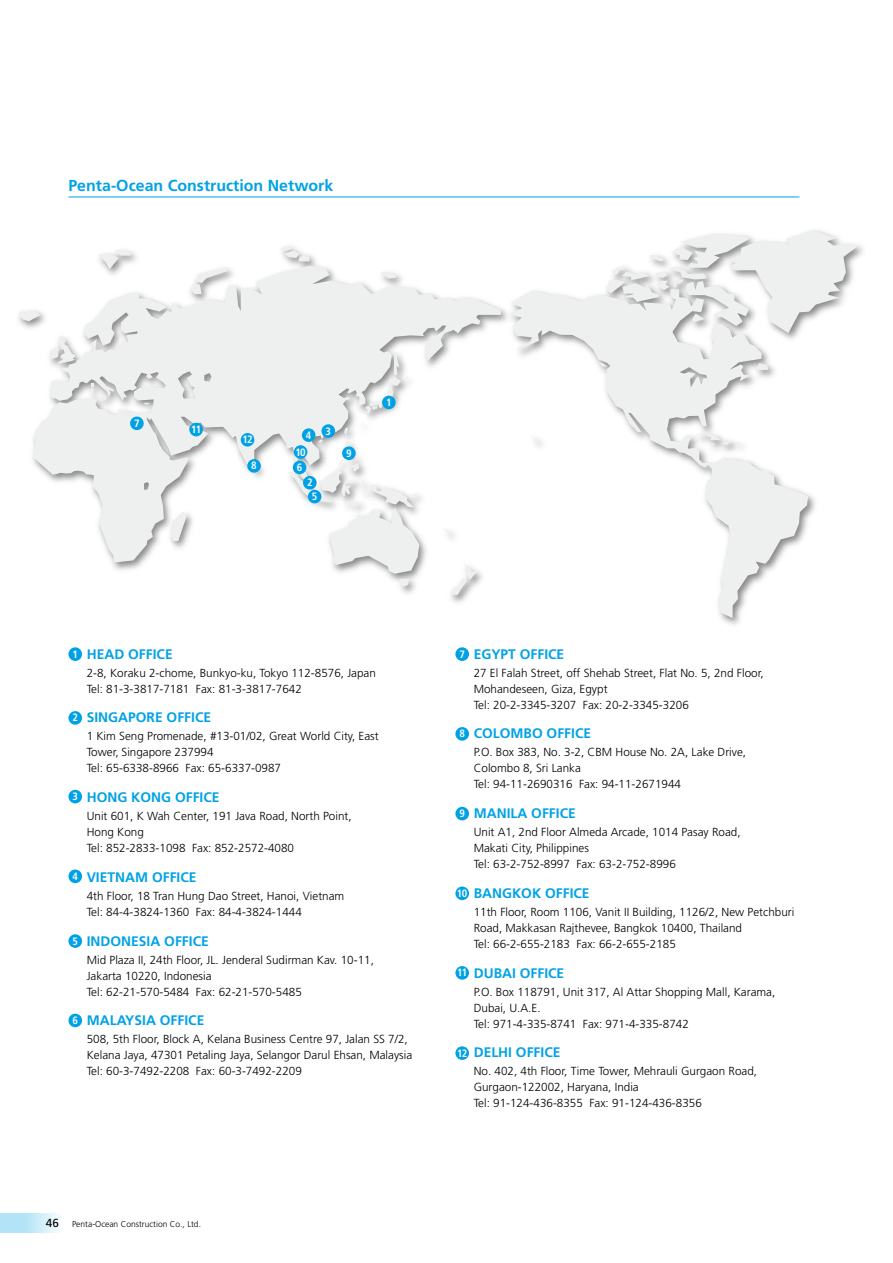
<style>
.page{position:relative;width:893px;height:1263px;background:#fff}
.page>*{position:absolute;margin:0;border:0;box-sizing:border-box;transform-origin:0 0}
.t1{font:700 15.9px "Frutiger";color:#00a2e5}
.t2{font:700 13.8px "Frutiger";color:#00a2e5}
.t3{font:300 11.7px/15.9px "Frutiger";color:#000}
.t4{font:700 condensed 10.65px/13.8px "Frutiger";letter-spacing:-.065em;color:#fff;text-align:center}
.t5{font:300 8.55px "Frutiger";color:#000}
.s1{font-weight:400;font-size:11.7px}
</style>
<div class="page">
<img style="left:19px;top:196px;width:844px;height:465px">
<svg style="left:18px;top:310px;width:16px;height:11px"></svg>
<svg style="left:280px;top:246px;width:29px;height:15px"></svg>
<svg style="left:98px;top:249px;width:33px;height:17px"></svg>
<svg style="left:289px;top:562px;width:130px;height:25px"></svg>
<svg style="left:450px;top:564px;width:27px;height:31px"></svg>
<svg style="left:508px;top:289px;width:300px;height:329px"></svg>
<svg style="left:605px;top:230px;width:253px;height:103px"></svg>
<svg style="left:34px;top:266px;width:467px;height:296px;fill:#eeefef"></svg>
<svg style="left:0;top:1214px;width:59px;height:19px"></svg>
<hr style="left:68px;top:197px;width:731px;height:1px;background:#00a2e5">
<div style="left:68px;top:647px;width:14px;height:14px;background:#00a2e5;border-radius:50%"></div>
<div style="left:68px;top:711px;width:14px;height:14px;background:#00a2e5;border-radius:50%"></div>
<div style="left:68px;top:790px;width:14px;height:13px;background:#00a2e5;border-radius:50%"></div>
<div style="left:68px;top:869px;width:14px;height:14px;background:#00a2e5;border-radius:50%"></div>
<div style="left:68px;top:934px;width:14px;height:14px;background:#00a2e5;border-radius:50%"></div>
<div style="left:68px;top:1014px;width:14px;height:13px;background:#00a2e5;border-radius:50%"></div>
<div style="left:382px;top:396px;width:14px;height:13px;background:#00a2e5;border-radius:50%"></div>
<div style="left:303px;top:476px;width:14px;height:13px;background:#00a2e5;border-radius:50%"></div>
<div style="left:308px;top:490px;width:13px;height:13px;background:#00a2e5;border-radius:50%"></div>
<div style="left:322px;top:424px;width:13px;height:14px;background:#00a2e5;border-radius:50%"></div>
<div style="left:293px;top:461px;width:13px;height:13px;background:#00a2e5;border-radius:50%"></div>
<div style="left:247px;top:459px;width:14px;height:14px;background:#00a2e5;border-radius:50%"></div>
<div style="left:294px;top:445px;width:13px;height:14px;background:#00a2e5;border-radius:50%"></div>
<div style="left:189px;top:423px;width:14px;height:13px;background:#00a2e5;border-radius:50%"></div>
<div style="left:241px;top:433px;width:13px;height:14px;background:#00a2e5;border-radius:50%"></div>
<div style="left:130px;top:416px;width:14px;height:14px;background:#00a2e5;border-radius:50%"></div>
<div style="left:342px;top:446px;width:14px;height:14px;background:#00a2e5;border-radius:50%"></div>
<div style="left:302px;top:428px;width:13px;height:14px;background:#00a2e5;border-radius:50%"></div>
<div style="left:455px;top:647px;width:14px;height:14px;background:#00a2e5;border-radius:50%"></div>
<div style="left:455px;top:727px;width:14px;height:14px;background:#00a2e5;border-radius:50%"></div>
<div style="left:455px;top:807px;width:14px;height:13px;background:#00a2e5;border-radius:50%"></div>
<div style="left:455px;top:886px;width:14px;height:14px;background:#00a2e5;border-radius:50%"></div>
<div style="left:455px;top:966px;width:14px;height:14px;background:#00a2e5;border-radius:50%"></div>
<div style="left:455px;top:1046px;width:14px;height:14px;background:#00a2e5;border-radius:50%"></div>
<h1 class="t1" style="left:68px;top:176px;width:266px">Penta-Ocean Construction Network</h1>
<p class="t4" style="left:134px;top:416px;width:7px">7</p>
<p class="t4" style="left:191px;top:422px;width:12px">11</p>
<p class="t4" style="left:242px;top:433px;width:12px">12</p>
<p class="t4" style="left:306px;top:428px;width:7px">4</p>
<p class="t4" style="left:295px;top:445px;width:12px">10</p>
<p class="t4" style="left:251px;top:459px;width:7px">8</p>
<p class="t4" style="left:297px;top:460px;width:7px">6</p>
<p class="t4" style="left:307px;top:476px;width:12px">2<br>5</p>
<p class="t4" style="left:326px;top:424px;width:7px">3</p>
<p class="t4" style="left:346px;top:446px;width:7px">9</p>
<p class="t4" style="left:386px;top:395px;width:7px">1</p>
<p class="t4" style="left:73px;top:647px;width:7px">1</p>
<p class="t4" style="left:72px;top:711px;width:7px">2</p>
<p class="t4" style="left:73px;top:789px;width:7px">3</p>
<p class="t4" style="left:72px;top:869px;width:7px">4</p>
<p class="t4" style="left:72px;top:934px;width:7px">5</p>
<p class="t4" style="left:72px;top:1013px;width:7px">6</p>
<p class="t2" style="left:87px;top:646px;width:87px">HEAD OFFICE</p>
<p class="t3" style="left:87px;top:665px;width:291px">2-8, Koraku 2-chome, Bunkyo-ku, Tokyo 112-8576, Japan<br>Tel: 81-3-3817-7181 Fax: 81-3-3817-7642</p>
<p class="t2" style="left:87px;top:709px;width:126px">SINGAPORE OFFICE</p>
<p class="t3" style="left:87px;top:728px;width:293px">1 Kim Seng Promenade, #13-01/02, Great World City, East<br>Tower, Singapore 237994<br>Tel: 65-6338-8966 Fax: 65-6337-0987</p>
<p class="t2" style="left:87px;top:789px;width:134px">HONG KONG OFFICE</p>
<p class="t3" style="left:87px;top:808px;width:266px">Unit 601, K Wah Center, 191 Java Road, North Point,<br>Hong Kong<br>Tel: 852-2833-1098 Fax: 852-2572-4080</p>
<p class="t2" style="left:87px;top:869px;width:111px">VIETNAM OFFICE</p>
<p class="t3" style="left:87px;top:888px;width:259px">4th Floor, 18 Tran Hung Dao Street, Hanoi, Vietnam<br>Tel: 84-4-3824-1360 Fax: 84-4-3824-1444</p>
<p class="t2" style="left:87px;top:933px;width:124px">INDONESIA OFFICE</p>
<p class="t3" style="left:87px;top:952px;width:289px">Mid Plaza II, 24th Floor, JL. Jenderal Sudirman Kav. 10-11,<br>Jakarta 10220, Indonesia<br>Tel: 62-21-570-5484 Fax: 62-21-570-5485</p>
<p class="t2" style="left:87px;top:1012px;width:119px">MALAYSIA OFFICE</p>
<p class="t3" style="left:87px;top:1031px;width:327px">508, 5th Floor, Block A, Kelana Business Centre 97, Jalan SS 7/2,<br>Kelana Jaya, 47301 Petaling Jaya, Selangor Darul Ehsan, Malaysia<br>Tel: 60-3-7492-2208 Fax: 60-3-7492-2209</p>
<p class="t5" style="left:46px;top:1219px;width:157px"><span class="s1">46</span> Penta-Ocean Construction Co., Ltd.</p>
<p class="t2" style="left:474px;top:646px;width:92px">EGYPT OFFICE</p>
<p class="t3" style="left:474px;top:665px;width:292px">27 El Falah Street, off Shehab Street, Flat No. 5, 2nd Floor,<br>Mohandeseen, Giza, Egypt<br>Tel: 20-2-3345-3207 Fax: 20-2-3345-3206</p>
<p class="t2" style="left:474px;top:725px;width:119px">COLOMBO OFFICE</p>
<p class="t3" style="left:474px;top:744px;width:274px">P.O. Box 383, No. 3-2, CBM House No. 2A, Lake Drive,<br>Colombo 8, Sri Lanka<br>Tel: 94-11-2690316 Fax: 94-11-2671944</p>
<p class="t2" style="left:474px;top:805px;width:104px">MANILA OFFICE</p>
<p class="t3" style="left:474px;top:824px;width:268px">Unit A1, 2nd Floor Almeda Arcade, 1014 Pasay Road,<br>Makati City, Philippines<br>Tel: 63-2-752-8997 Fax: 63-2-752-8996</p>
<p class="t2" style="left:474px;top:885px;width:117px">BANGKOK OFFICE</p>
<p class="t3" style="left:474px;top:904px;width:322px">11th Floor, Room 1106, Vanit II Building, 1126/2, New Petchburi<br>Road, Makkasan Rajthevee, Bangkok 10400, Thailand<br>Tel: 66-2-655-2183 Fax: 66-2-655-2185</p>
<p class="t2" style="left:474px;top:965px;width:92px">DUBAI OFFICE</p>
<p class="t3" style="left:474px;top:984px;width:303px">P.O. Box 118791, Unit 317, Al Attar Shopping Mall, Karama,<br>Dubai, U.A.E.<br>Tel: 971-4-335-8741 Fax: 971-4-335-8742</p>
<p class="t2" style="left:474px;top:1044px;width:88px">DELHI OFFICE</p>
<p class="t3" style="left:474px;top:1063px;width:285px">No. 402, 4th Floor, Time Tower, Mehrauli Gurgaon Road,<br>Gurgaon-122002, Haryana, India<br>Tel: 91-124-436-8355 Fax: 91-124-436-8356</p>
<p class="t4" style="left:459px;top:647px;width:7px">7</p>
<p class="t4" style="left:459px;top:727px;width:7px">8</p>
<p class="t4" style="left:459px;top:806px;width:7px">9</p>
<p class="t4" style="left:457px;top:886px;width:12px">10</p>
<p class="t4" style="left:457px;top:966px;width:12px">11</p>
<p class="t4" style="left:457px;top:1046px;width:12px">12</p>
</div>
